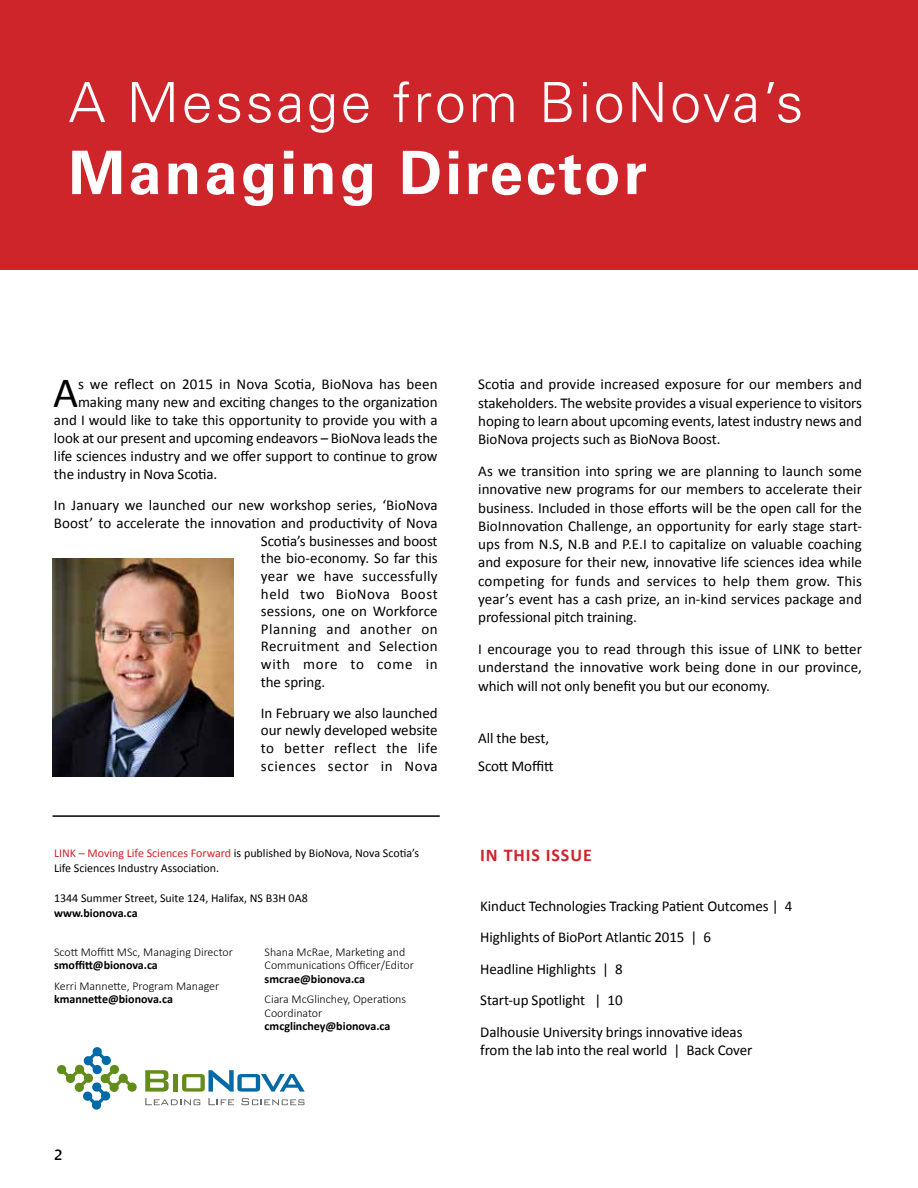
<style>
.page{position:relative;width:918px;height:1188px;background:#fff}
.page>*{position:absolute;margin:0;border:0;box-sizing:border-box;transform-origin:0 0}
.t1{font:700 60px "Univers";letter-spacing:.05em;color:#fff}
.t2{font:300 55.5px "Univers";letter-spacing:.05em;color:#fff}
.t3{font:43.35px "Calibri";color:#000}
.t4{font:700 18px "Calibri";letter-spacing:.05em;color:#d2232a}
.t5{font:15px/18.3px "Calibri";letter-spacing:-.005em;color:#000;text-align:justify}
.t6{font:15px "Calibri";letter-spacing:.02em;color:#000}
.t7{font:15px "Calibri";letter-spacing:.025em;color:#000}
.t8{font:15px "Calibri";letter-spacing:.03em;color:#000}
.t9{font:15px "Calibri";letter-spacing:.035em;color:#000}
.t10{font:15px "Calibri";letter-spacing:.05em;color:#000}
.t11{font:700 13.5px "Euphemia UCAS";color:#000}
.t12{font:300 12px/13.5px "Calibri";color:#000}
.t13{font:12px/15px "Calibri";color:#000}
.t14{font:700 12px "Calibri";color:#000}
.s1{color:#d2232a}
.s2{font-family:"Univers";color:#d2232a}
</style>
<div class="page">
<div style="left:0;top:0;width:918px;height:270px;background:#ce252b"></div>
<svg style="left:145px;top:1098px;width:55px;height:7px"></svg>
<svg style="left:208px;top:1098px;width:26px;height:7px"></svg>
<svg style="left:242px;top:1098px;width:62px;height:7px"></svg>
<svg style="left:145px;top:1070px;width:24px;height:22px"></svg>
<hr style="left:174px;top:1074px;width:4px;height:18px;background:#648c1a">
<svg style="left:182px;top:1070px;width:123px;height:22px"></svg>
<svg style="left:57px;top:1047px;width:80px;height:63px"></svg>
<hr style="left:52px;top:815px;width:388px;height:2px;background:#000">
<img style="left:52px;top:558px;width:182px;height:219px">
<h2 class="t2" style="left:69px;top:69px;width:736px">A Message from BioNova’s</h2>
<h1 class="t1" style="left:69px;top:138px;width:580px">Managing Director</h1>
<h3 class="t3" style="left:53px;top:365px;width:27px">A</h3>
<p class="t5" style="left:78px;top:375px;width:361px">s we reflect on 2015 in Nova Scotia, BioNova has been</p>
<p class="t5" style="left:78px;top:393px;width:361px">making many new and exciting changes to the organization</p>
<p class="t5" style="left:54px;top:411px;width:385px">and I would like to take this opportunity to provide you with a</p>
<p class="t5" style="left:54px;top:429px;width:385px">look at our present and upcoming endeavors – BioNova leads the</p>
<p class="t5" style="left:54px;top:447px;width:385px">life sciences industry and we offer support to continue to grow</p>
<p class="t5" style="left:54px;top:465px;width:165px">the industry in Nova Scotia.</p>
<p class="t5" style="left:54px;top:496px;width:385px">In January we launched our new workshop series, ‘BioNova</p>
<p class="t5" style="left:54px;top:514px;width:385px">Boost’ to accelerate the innovation and productivity of Nova</p>
<p class="t5" style="left:261px;top:532px;width:178px">Scotia’s businesses and boost</p>
<p class="t5" style="left:261px;top:549px;width:178px">the bio-economy. So far this</p>
<p class="t7" style="left:261px;top:566px;width:178px">year we have successfully</p>
<p class="t9" style="left:261px;top:584px;width:178px">held two BioNova Boost</p>
<p class="t5" style="left:261px;top:602px;width:178px">sessions, one on Workforce</p>
<p class="t8" style="left:261px;top:619px;width:178px">Planning and another on</p>
<p class="t6" style="left:261px;top:637px;width:178px">Recruitment and Selection</p>
<p class="t10" style="left:261px;top:655px;width:178px">with more to come in</p>
<p class="t5" style="left:261px;top:673px;width:66px">the spring.</p>
<p class="t5" style="left:261px;top:704px;width:178px;line-height:17.5px">In February we also launched our newly developed website to better reflect the life sciences sector in Nova</p>
<p class="t13" style="left:54px;top:845px;width:367px"><span class="s1">LINK</span> <span class="s2">–</span> <span class="s1">Moving Life Sciences Forward</span> is published by BioNova, Nova Scotia’s<br>Life Sciences Industry Association.</p>
<p class="t13" style="left:54px;top:890px;width:255px">1344 Summer Street, Suite 124, Halifax, NS B3H 0A8</p>
<p class="t14" style="left:54px;top:905px;width:85px">www.bionova.ca</p>
<p class="t12" style="left:54px;top:945px;width:180px">Scott Moffitt MSc, Managing Director</p>
<p class="t14" style="left:54px;top:958px;width:105px">smoffitt@bionova.ca</p>
<p class="t12" style="left:54px;top:978px;width:167px">Kerri Mannette, Program Manager</p>
<p class="t14" style="left:54px;top:991px;width:121px">kmannette@bionova.ca</p>
<p class="t12" style="left:265px;top:945px;width:151px">Shana McRae, Marketing and<br>Communications Officer/Editor</p>
<p class="t14" style="left:265px;top:971px;width:102px">smcrae@bionova.ca</p>
<p class="t12" style="left:265px;top:992px;width:143px">Ciara McGlinchey, Operations<br>Coordinator</p>
<p class="t14" style="left:265px;top:1018px;width:127px">cmcglinchey@bionova.ca</p>
<p class="t11" style="left:54px;top:1144px;width:9px">2</p>
<p class="t5" style="left:478px;top:375px;width:385px">Scotia and provide increased exposure for our members and stakeholders. The website provides a visual experience to visitors hoping to learn about upcoming events, latest industry news and BioNova projects such as BioNova Boost.</p>
<p class="t5" style="left:478px;top:462px;width:385px">As we transition into spring we are planning to launch some innovative new programs for our members to accelerate their business. Included in those efforts will be the open call for the BioInnovation Challenge, an opportunity for early stage start&shy;ups from N.S, N.B and P.E.I to capitalize on valuable coaching and exposure for their new, innovative life sciences idea while competing for funds and services to help them grow. This year’s event has a cash prize, an in-kind services package and professional pitch training.</p>
<p class="t5" style="left:478px;top:640px;width:385px">I encourage you to read through this issue of LINK to better understand the innovative work being done in our province, which will not only benefit you but our economy.</p>
<p class="t5" style="left:478px;top:723px;width:77px;line-height:28.5px">All the best,<br>Scott Moffitt</p>
<p class="t4" style="left:480px;top:844px;width:113px">IN THIS ISSUE</p>
<p class="t5" style="left:480px;top:890px;width:314px;line-height:31.5px;text-align:left">Kinduct Technologies Tracking Patient Outcomes | 4<br>Highlights of BioPort Atlantic 2015 | 6<br>Headline Highlights | 8<br>Start-up Spotlight | 10<br>Dalhousie University brings innovative ideas</p>
<p class="t5" style="left:480px;top:1041px;width:274px">from the lab into the real world | Back Cover</p>
</div>
